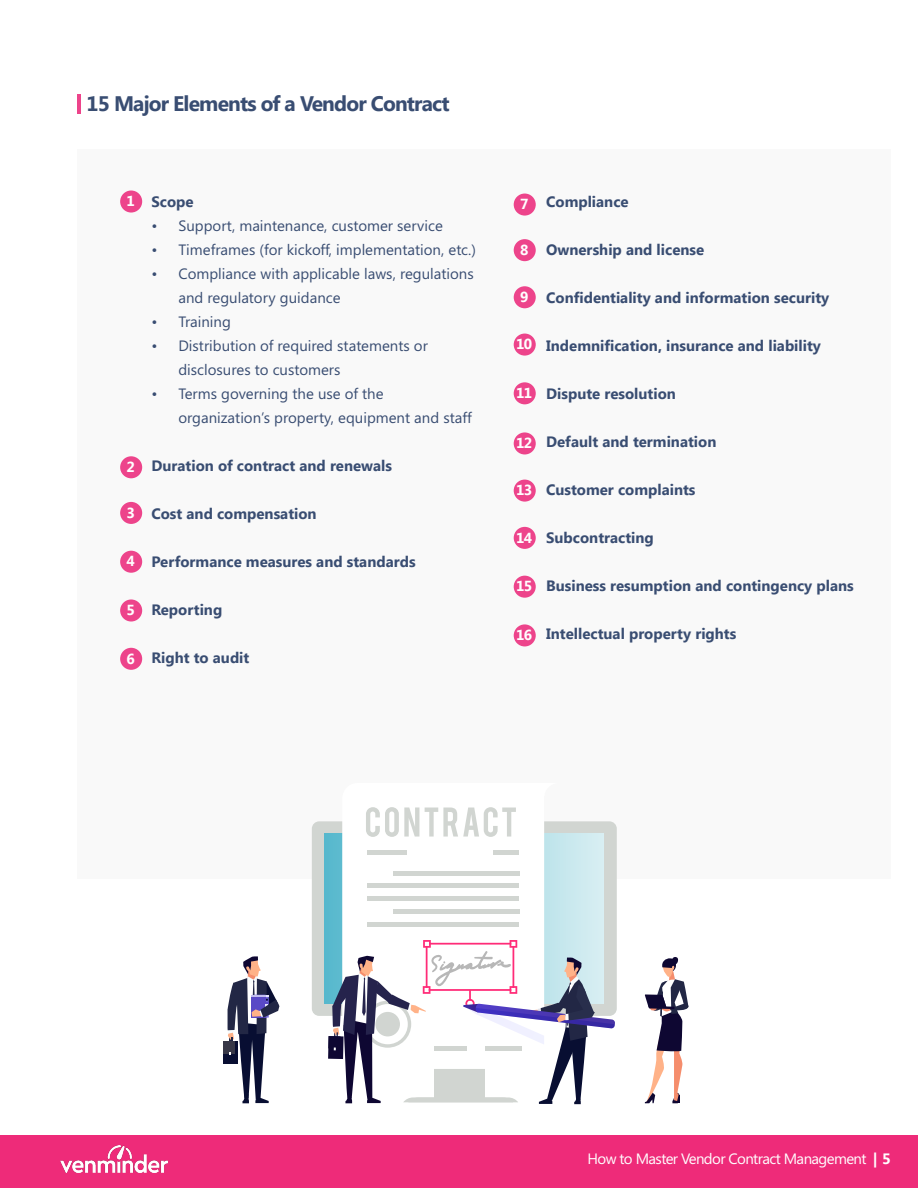
<style>
.page{position:relative;width:918px;height:1188px;background:#fff}
.page>*{position:absolute;margin:0;border:0;box-sizing:border-box;transform-origin:0 0}
.t1{font:700 21px "Segoe UI";letter-spacing:-.04em;color:#394d72}
.t2{font:700 15px "Segoe UI";color:#394d72}
.t3{font:15px/24px "Segoe UI";color:#394d72}
.t4{font:15px "Segoe UI";letter-spacing:-.04em;color:#fff}
.t5{font:700 14.55px "Segoe UI";letter-spacing:-.04em;color:#fff}
.s1{font-weight:700}
</style>
<div class="page">
<div style="left:0;top:1136px;width:918px;height:52px;background:#ee2b79"></div>
<img style="left:60px;top:1145px;width:108px;height:27px">
<div style="left:77px;top:149px;width:814px;height:730px;background:#f9f9f9"></div>
<div style="left:312px;top:821px;width:305px;height:195px;background:#d1d5d1;border-radius:7px"></div>
<svg style="left:325px;top:833px;width:279px;height:171px;background:#acdce5"></svg>
<svg style="left:545px;top:821px;width:14px;height:119px;background:#c2e3e9"></svg>
<div style="left:342px;top:808px;width:203px;height:132px;background:#fff"></div>
<hr style="left:393px;top:871px;width:126px;height:4px;background:#d1d5d1">
<hr style="left:367px;top:884px;width:152px;height:4px;background:#d1d5d1">
<hr style="left:367px;top:896px;width:152px;height:4px;background:#d1d5d1">
<hr style="left:393px;top:910px;width:126px;height:4px;background:#d1d5d1">
<hr style="left:367px;top:922px;width:152px;height:4px;background:#d1d5d1">
<hr style="left:367px;top:850px;width:40px;height:4px;background:#d1d5d1">
<hr style="left:493px;top:850px;width:26px;height:4px;background:#d1d5d1">
<svg style="left:645px;top:957px;width:44px;height:146px"></svg>
<svg style="left:366px;top:807px;width:53px;height:30px"></svg>
<svg style="left:425px;top:807px;width:91px;height:30px"></svg>
<div style="left:223px;top:1041px;width:15px;height:22px;background:#080e32"></div>
<div style="left:224px;top:1041px;width:11px;height:12px;background:#373747"></div>
<svg style="left:228px;top:956px;width:51px;height:147px"></svg>
<svg style="left:328px;top:940px;width:287px;height:164px"></svg>
<hr style="left:77px;top:94px;width:4px;height:20px;background:#ed448b">
<div style="left:120px;top:191px;width:22px;height:22px;background:#ed448b;border-radius:50%"></div>
<div style="left:514px;top:382px;width:22px;height:22px;background:#ed448b;border-radius:50%"></div>
<div style="left:514px;top:194px;width:22px;height:22px;background:#ed448b;border-radius:50%"></div>
<div style="left:120px;top:599px;width:22px;height:23px;background:#ed448b;border-radius:50%"></div>
<div style="left:120px;top:456px;width:22px;height:22px;background:#ed448b;border-radius:50%"></div>
<div style="left:514px;top:432px;width:22px;height:22px;background:#ed448b;border-radius:50%"></div>
<div style="left:514px;top:239px;width:22px;height:22px;background:#ed448b;border-radius:50%"></div>
<div style="left:120px;top:648px;width:22px;height:22px;background:#ed448b;border-radius:50%"></div>
<div style="left:120px;top:502px;width:22px;height:22px;background:#ed448b;border-radius:50%"></div>
<div style="left:514px;top:480px;width:22px;height:22px;background:#ed448b;border-radius:50%"></div>
<div style="left:514px;top:286px;width:22px;height:22px;background:#ed448b;border-radius:50%"></div>
<div style="left:120px;top:551px;width:22px;height:22px;background:#ed448b;border-radius:50%"></div>
<div style="left:514px;top:527px;width:22px;height:22px;background:#ed448b;border-radius:50%"></div>
<div style="left:514px;top:576px;width:22px;height:22px;background:#ed448b;border-radius:50%"></div>
<div style="left:514px;top:624px;width:22px;height:22px;background:#ed448b;border-radius:50%"></div>
<div style="left:514px;top:334px;width:22px;height:22px;background:#ed448b;border-radius:50%"></div>
<p class="t1" style="left:87px;top:92px;width:365px">15 Major Elements of a Vendor Contract</p>
<p class="t5" style="left:127px;top:193px;width:10px">1</p>
<p class="t5" style="left:127px;top:459px;width:10px">2</p>
<p class="t5" style="left:127px;top:504px;width:10px">3</p>
<p class="t5" style="left:127px;top:553px;width:10px">4</p>
<p class="t5" style="left:127px;top:602px;width:10px">5</p>
<p class="t5" style="left:127px;top:650px;width:10px">6</p>
<p class="t2" style="left:151px;top:194px;width:44px">Scope</p>
<p class="t3" style="left:151px;top:213px;width:293px">• Support, maintenance, customer service</p>
<p class="t3" style="left:151px;top:237px;width:326px">• Timeframes (for kickoff, implementation, etc.)</p>
<p class="t3" style="left:178px;top:261px;width:297px;text-indent:-27px">• Compliance with applicable laws, regulations and regulatory guidance</p>
<p class="t3" style="left:151px;top:309px;width:81px">• Training</p>
<p class="t3" style="left:178px;top:333px;width:251px;text-indent:-27px">• Distribution of required statements or disclosures to customers</p>
<p class="t3" style="left:178px;top:381px;width:295px;text-indent:-27px">• Terms governing the use of the organization’s property, equipment and staff</p>
<p class="t2" style="left:151px;top:458px;width:242px">Duration of contract and renewals</p>
<p class="t2" style="left:151px;top:506px;width:167px">Cost and compensation</p>
<p class="t2" style="left:151px;top:554px;width:266px">Performance measures and standards</p>
<p class="t2" style="left:151px;top:602px;width:72px">Reporting</p>
<p class="t2" style="left:151px;top:650px;width:99px">Right to audit</p>
<p class="t5" style="left:520px;top:196px;width:10px">7</p>
<p class="t5" style="left:520px;top:242px;width:10px">8</p>
<p class="t5" style="left:520px;top:289px;width:10px">9</p>
<p class="t5" style="left:516px;top:336px;width:18px">10</p>
<p class="t5" style="left:516px;top:385px;width:18px">11</p>
<p class="t5" style="left:516px;top:435px;width:18px">12</p>
<p class="t5" style="left:516px;top:482px;width:18px">13</p>
<p class="t5" style="left:516px;top:529px;width:18px">14</p>
<p class="t5" style="left:516px;top:578px;width:18px">15</p>
<p class="t5" style="left:516px;top:627px;width:18px">16</p>
<p class="t2" style="left:546px;top:194px;width:84px">Compliance</p>
<p class="t2" style="left:546px;top:242px;width:160px">Ownership and license</p>
<p class="t2" style="left:546px;top:290px;width:285px">Confidentiality and information security</p>
<p class="t2" style="left:546px;top:338px;width:276px">Indemnification, insurance and liability</p>
<p class="t2" style="left:546px;top:386px;width:131px">Dispute resolution</p>
<p class="t2" style="left:546px;top:434px;width:172px">Default and termination</p>
<p class="t2" style="left:546px;top:482px;width:151px">Customer complaints</p>
<p class="t2" style="left:546px;top:530px;width:109px">Subcontracting</p>
<p class="t2" style="left:546px;top:578px;width:309px">Business resumption and contingency plans</p>
<p class="t2" style="left:546px;top:626px;width:192px">Intellectual property rights</p>
<p class="t4" style="left:588px;top:1149px;width:305px">How to Master Vendor Contract Management <span class="s1">| 5</span></p>
</div>
